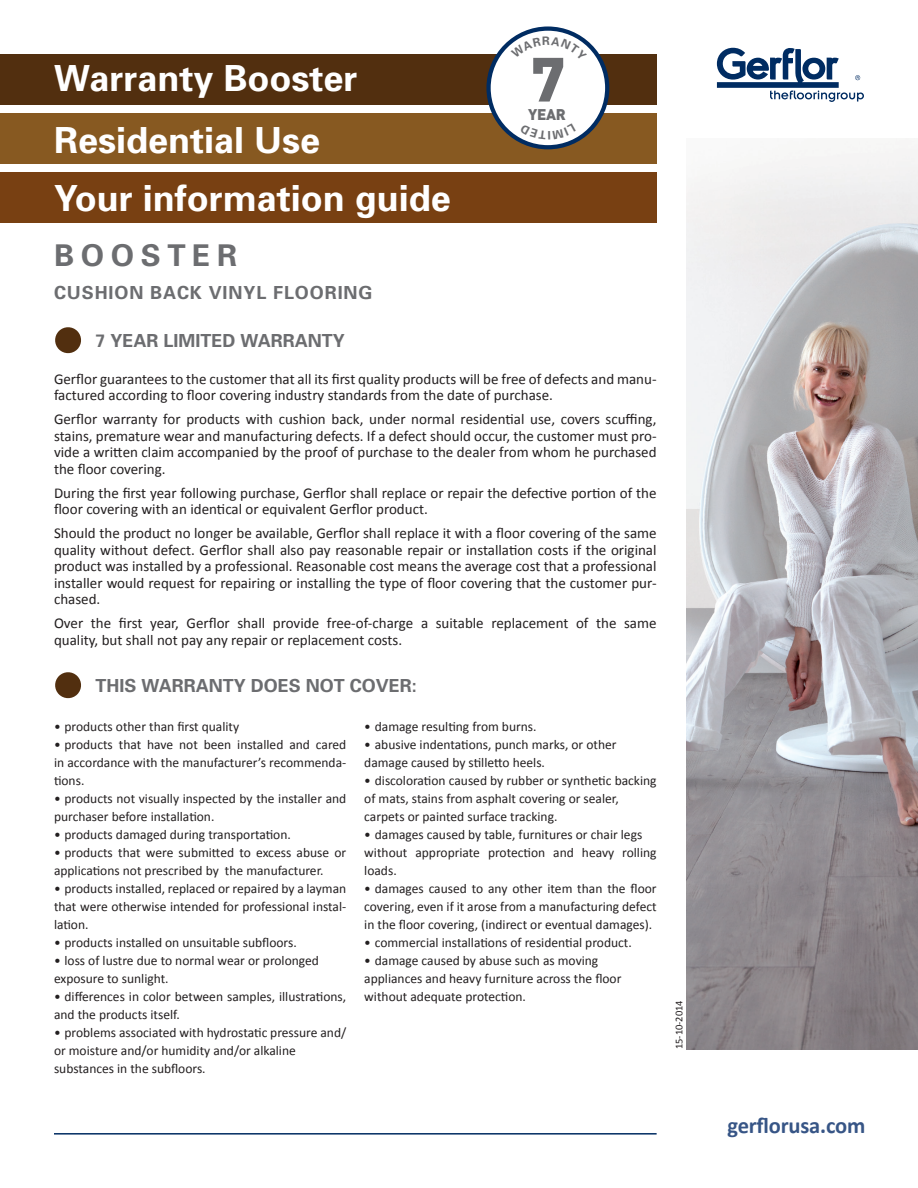
<style>
.page{position:relative;width:918px;height:1188px;background:#fff}
.page>*{position:absolute;margin:0;border:0;box-sizing:border-box;transform-origin:0 0}
.HABITEX_TRANSIT-TEX{font:900 61.35px "DIN Pro";color:#6c6d70}
.t1{font:700 36px "Univers";color:#fff}
.HABITEX_TRANSIT-TEX-2{font:700 30px "Univers";letter-spacing:.22em;color:#6c6d70}
.texte{font:700 22.5px "Calibri";letter-spacing:-.01em;color:#375586}
.HABITEX_TRANSIT-TEX-3{font:700 18px "Univers";color:#6c6d70}
.SEAMLES_FLOATING_FLO{font:700 18px "Univers";letter-spacing:.05em;color:#6c6d70}
.HABITEX_TRANSIT-TEX-4{font:900 15.3px "DIN Pro";color:#6c6d70}
.t2{font:15px/16.5px "Calibri";color:#231f20}
.t3{font:13.5px/18px "Calibri";color:#231f20}
.t4{font:10.5px "Calibri";color:#231f20}
</style>
<div class="page">
<svg style="left:717px;top:47px;width:147px;height:55px"></svg>
<div style="left:0;top:54px;width:657px;height:50px;background:#522f0f"></div>
<div style="left:0;top:113px;width:657px;height:50px;background:#875921"></div>
<div style="left:0;top:172px;width:657px;height:50px;background:#784012"></div>
<img style="left:687px;top:148px;width:231px;height:902px">
<hr style="left:54px;top:1133px;width:603px;height:2px;background:#002c62">
<svg style="left:55px;top:327px;width:26px;height:27px"></svg>
<svg style="left:55px;top:672px;width:26px;height:27px"></svg>
<div style="left:489px;top:29px;width:118px;height:118px;background:#fff;border-radius:50%"></div>
<div style="left:486px;top:26px;width:123px;height:123px;border:4px solid #002c62;border-radius:50%"></div>
<svg style="left:511px;top:36px;width:76px;height:10px"></svg>
<svg style="left:520px;top:137px;width:56px;height:3px"></svg>
<p class="t1" style="left:54px;top:55px;width:305px">Warranty Booster</p>
<p class="t1" style="left:54px;top:117px;width:268px">Residential Use</p>
<p class="t1" style="left:54px;top:175px;width:398px">Your information guide</p>
<p class="HABITEX_TRANSIT-TEX-2" style="left:54px;top:236px;width:185px">BOOSTER</p>
<p class="SEAMLES_FLOATING_FLO" style="left:54px;top:281px;width:320px">CUSHION BACK VINYL FLOORING</p>
<p class="HABITEX_TRANSIT-TEX-3" style="left:95px;top:329px;width:251px">7 YEAR LIMITED WARRANTY</p>
<p class="HABITEX_TRANSIT-TEX" style="left:531px;top:38px;width:36px">7</p>
<p class="HABITEX_TRANSIT-TEX-4" style="left:528px;top:104px;width:39px">YEAR</p>
<p class="t2" style="left:54px;top:371px;width:604px">Gerflor guarantees to the customer that all its first quality products will be free of defects and manu&shy;factured according to floor covering industry standards from the date of purchase.</p>
<p class="t2" style="left:54px;top:411px;width:604px;text-align:justify">Gerflor warranty for products with cushion back, under normal residential use, covers scuffing, stains, premature wear and manufacturing defects. If a defect should occur, the customer must pro&shy;vide a written claim accompanied by the proof of purchase to the dealer from whom he purchased the floor covering.</p>
<p class="t2" style="left:54px;top:485px;width:604px">During the first year following purchase, Gerflor shall replace or repair the defective portion of the floor covering with an identical or equivalent Gerflor product.</p>
<p class="t2" style="left:54px;top:525px;width:604px;text-align:justify">Should the product no longer be available, Gerflor shall replace it with a floor covering of the same quality without defect. Gerflor shall also pay reasonable repair or installation costs if the original product was installed by a professional. Reasonable cost means the average cost that a professional installer would request for repairing or installing the type of floor covering that the customer pur&shy;chased.</p>
<p class="t2" style="left:54px;top:615px;width:604px">Over the first year, Gerflor shall provide free-of-charge a suitable replacement of the same quality, but shall not pay any repair or replacement costs.</p>
<p class="HABITEX_TRANSIT-TEX-3" style="left:95px;top:674px;width:323px">THIS WARRANTY DOES NOT COVER:</p>
<p class="t3" style="left:54px;top:717px;width:187px">• products other than first quality</p>
<p class="t3" style="left:54px;top:735px;width:294px;text-align:justify">• products that have not been installed and cared in accordance with the manufacturer’s recommenda&shy;tions.</p>
<p class="t3" style="left:54px;top:789px;width:294px">• products not visually inspected by the installer and purchaser before installation.</p>
<p class="t3" style="left:54px;top:825px;width:238px">• products damaged during transportation.</p>
<p class="t3" style="left:54px;top:843px;width:294px">• products that were submitted to excess abuse or applications not prescribed by the manufacturer.</p>
<p class="t3" style="left:54px;top:879px;width:294px;text-align:justify">• products installed, replaced or repaired by a layman that were otherwise intended for professional instal&shy;lation.</p>
<p class="t3" style="left:54px;top:933px;width:244px">• products installed on unsuitable subfloors.</p>
<p class="t3" style="left:54px;top:951px;width:266px">• loss of lustre due to normal wear or prolonged</p>
<p class="t3" style="left:54px;top:969px;width:116px">exposure to sunlight.</p>
<p class="t3" style="left:54px;top:987px;width:294px">• differences in color between samples, illustrations, and the products itself.</p>
<p class="t3" style="left:54px;top:1023px;width:294px">• problems associated with hydrostatic pressure and/ or moisture and/or humidity and/or alkaline</p>
<p class="t3" style="left:54px;top:1059px;width:153px">substances in the subfloors.</p>
<p class="t3" style="left:364px;top:717px;width:174px">• damage resulting from burns.</p>
<p class="t3" style="left:364px;top:735px;width:254px">• abusive indentations, punch marks, or other</p>
<p class="t3" style="left:364px;top:753px;width:182px">damage caused by stilletto heels.</p>
<p class="t3" style="left:364px;top:771px;width:294px">• discoloration caused by rubber or synthetic backing of mats, stains from asphalt covering or sealer,</p>
<p class="t3" style="left:364px;top:807px;width:195px">carpets or painted surface tracking.</p>
<p class="t3" style="left:364px;top:825px;width:279px">• damages caused by table, furnitures or chair legs</p>
<p class="t3" style="left:364px;top:843px;width:294px">without appropriate protection and heavy rolling loads.</p>
<p class="t3" style="left:364px;top:879px;width:294px;text-align:justify">• damages caused to any other item than the floor covering, even if it arose from a manufacturing defect in the floor covering, (indirect or eventual damages).</p>
<p class="t3" style="left:364px;top:933px;width:269px">• commercial installations of residential product.</p>
<p class="t3" style="left:364px;top:951px;width:236px">• damage caused by abuse such as moving</p>
<p class="t3" style="left:364px;top:969px;width:259px">appliances and heavy furniture across the floor</p>
<p class="t3" style="left:364px;top:987px;width:163px">without adequate protection.</p>
<p class="t4" style="left:672px;top:1049px;width:51px;rotate:-90deg">15-10-2014</p>
<p class="texte" style="left:727px;top:1112px;width:139px">gerflorusa.com</p>
</div>
